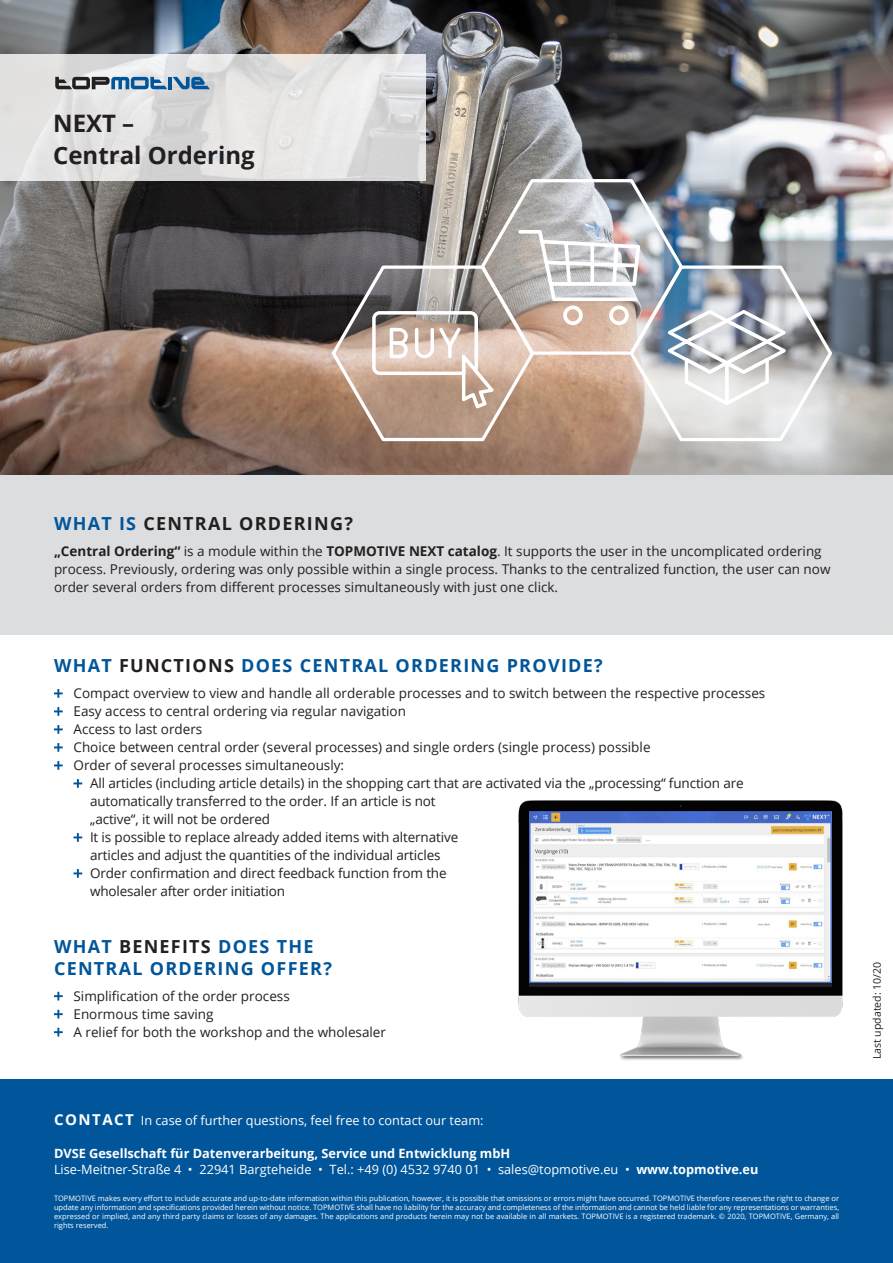
<style>
.page{position:relative;width:893px;height:1263px;background:#fff}
.page>*{position:absolute;margin:0;border:0;box-sizing:border-box;transform-origin:0 0}
.t1{font:700 24px/31.5px "Open Sans";color:#231f20}
.t2{font:700 18px/21.6px "Open Sans";letter-spacing:.07em;color:#01559a}
.t3{font:700 18px "Open Sans";letter-spacing:.07em;color:#231f20}
.t4{font:13.5px/18px "Open Sans";color:#231f20}
.t5{font:12.75px/16.5px "Open Sans";color:#fff}
.t6{font:10.5px "Open Sans";color:#231f20}
.t7{font:7.5px/9px "Open Sans";color:#fff;text-align:justify}
.s1{color:#01559a}
.s2{font-weight:700}
.s3{color:#231f20}
.s4{font-weight:700;font-size:15px}
</style>
<div class="page">
<img style="left:0;top:0;width:893px;height:476px">
<div style="left:0;top:476px;width:893px;height:159px;background:#dcdddf"></div>
<div style="left:0;top:1079px;width:893px;height:184px;background:#01559a"></div>
<svg style="left:0;top:54px;width:425px;height:126px;background:#e1e0e0"></svg>
<svg style="left:55px;top:77px;width:112px;height:12px"></svg>
<hr style="left:168px;top:77px;width:4px;height:12px;background:#01559a">
<svg style="left:173px;top:77px;width:37px;height:12px"></svg>
<svg style="left:54px;top:689px;width:9px;height:9px"></svg>
<svg style="left:54px;top:707px;width:9px;height:9px"></svg>
<svg style="left:54px;top:725px;width:9px;height:9px"></svg>
<svg style="left:54px;top:743px;width:9px;height:9px"></svg>
<svg style="left:54px;top:761px;width:9px;height:9px"></svg>
<svg style="left:73px;top:779px;width:9px;height:9px"></svg>
<svg style="left:73px;top:833px;width:9px;height:9px"></svg>
<svg style="left:73px;top:869px;width:9px;height:9px"></svg>
<svg style="left:54px;top:992px;width:9px;height:8px"></svg>
<svg style="left:54px;top:1010px;width:9px;height:8px"></svg>
<svg style="left:54px;top:1028px;width:9px;height:8px"></svg>
<img style="left:518px;top:800px;width:325px;height:260px">
<div style="left:529px;top:812px;width:302px;height:175px;background:#231f20"></div>
<img style="left:529px;top:812px;width:302px;height:171px">
<img style="left:330px;top:176px;width:504px;height:267px">
<h1 class="t1" style="left:53px;top:107px;width:203px">NEXT –<br>Central Ordering</h1>
<h2 class="t3" style="left:54px;top:511px;width:300px"><span class="s1">WHAT IS</span> CENTRAL ORDERING?</h2>
<p class="t4" style="left:54px;top:542px;width:778px"><span class="s2">„Central Ordering“</span> is a module within the <span class="s2">TOPMOTIVE NEXT catalog</span>. It supports the user in the uncomplicated ordering process. Previously, ordering was only possible within a single process. Thanks to the centralized function, the user can now order several orders from different processes simultaneously with just one click.</p>
<h2 class="t2" style="left:54px;top:654px;width:550px">WHAT <span class="s3">FUNCTIONS</span> DOES CENTRAL ORDERING PROVIDE?</h2>
<p class="t4" style="left:74px;top:683px;width:693px">Compact overview to view and handle all orderable processes and to switch between the respective processes</p>
<p class="t4" style="left:74px;top:701px;width:334px">Easy access to central ordering via regular navigation</p>
<p class="t4" style="left:74px;top:719px;width:130px">Access to last orders</p>
<p class="t4" style="left:74px;top:737px;width:579px">Choice between central order (several processes) and single orders (single process) possible</p>
<p class="t4" style="left:74px;top:755px;width:272px">Order of several processes simultaneously:</p>
<p class="t4" style="left:90px;top:773px;width:655px">All articles (including article details) in the shopping cart that are activated via the „processing“ function are</p>
<p class="t4" style="left:90px;top:791px;width:347px">automatically transferred to the order. If an article is not</p>
<p class="t4" style="left:90px;top:809px;width:182px">„active“, it will not be ordered</p>
<p class="t4" style="left:90px;top:827px;width:370px">It is possible to replace already added items with alternative</p>
<p class="t4" style="left:90px;top:845px;width:352px">articles and adjust the quantities of the individual articles</p>
<p class="t4" style="left:90px;top:863px;width:358px">Order confirmation and direct feedback function from the</p>
<p class="t4" style="left:90px;top:881px;width:196px">wholesaler after order initiation</p>
<h2 class="t2" style="left:54px;top:936px;width:279px">WHAT <span class="s3">BENEFITS</span> DOES THE<br>CENTRAL ORDERING OFFER?</h2>
<p class="t4" style="left:74px;top:986px;width:314px">Simplification of the order process<br>Enormous time saving<br>A relief for both the workshop and the wholesaler</p>
<p class="t5" style="left:54px;top:1111px;width:431px"><span class="s4">CONTACT</span> In case of further questions, feel free to contact our team:</p>
<p class="t5" style="left:54px;top:1144px;width:706px"><span class="s2">DVSE Gesellschaft für Datenverarbeitung, Service und Entwicklung mbH<br></span>Lise-Meitner-Straße 4 • 22941 Bargteheide • Tel.: +49 (0) 4532 9740 01 • sales@topmotive.eu • <span class="s2">www.topmotive.eu</span></p>
<p class="t7" style="left:54px;top:1194px;width:787px">TOPMOTIVE makes every effort to include accurate and up-to-date information within this publication, however, it is possible that omissions or errors might have occurred. TOPMOTIVE therefore reserves the right to change or update any information and specifications provided herein without notice. TOPMOTIVE shall have no liability for the accuracy and completeness of the information and cannot be held liable for any representations or warranties, expressed or implied, and any third party claims or losses of any damages. The applications and products herein may not be available in all markets. TOPMOTIVE is a registered trademark. © 2020, TOPMOTIVE, Germany, all rights reserved.</p>
<p class="t6" style="left:870px;top:1059px;width:99px;rotate:-90deg">Last updated: 10/20</p>
</div>
